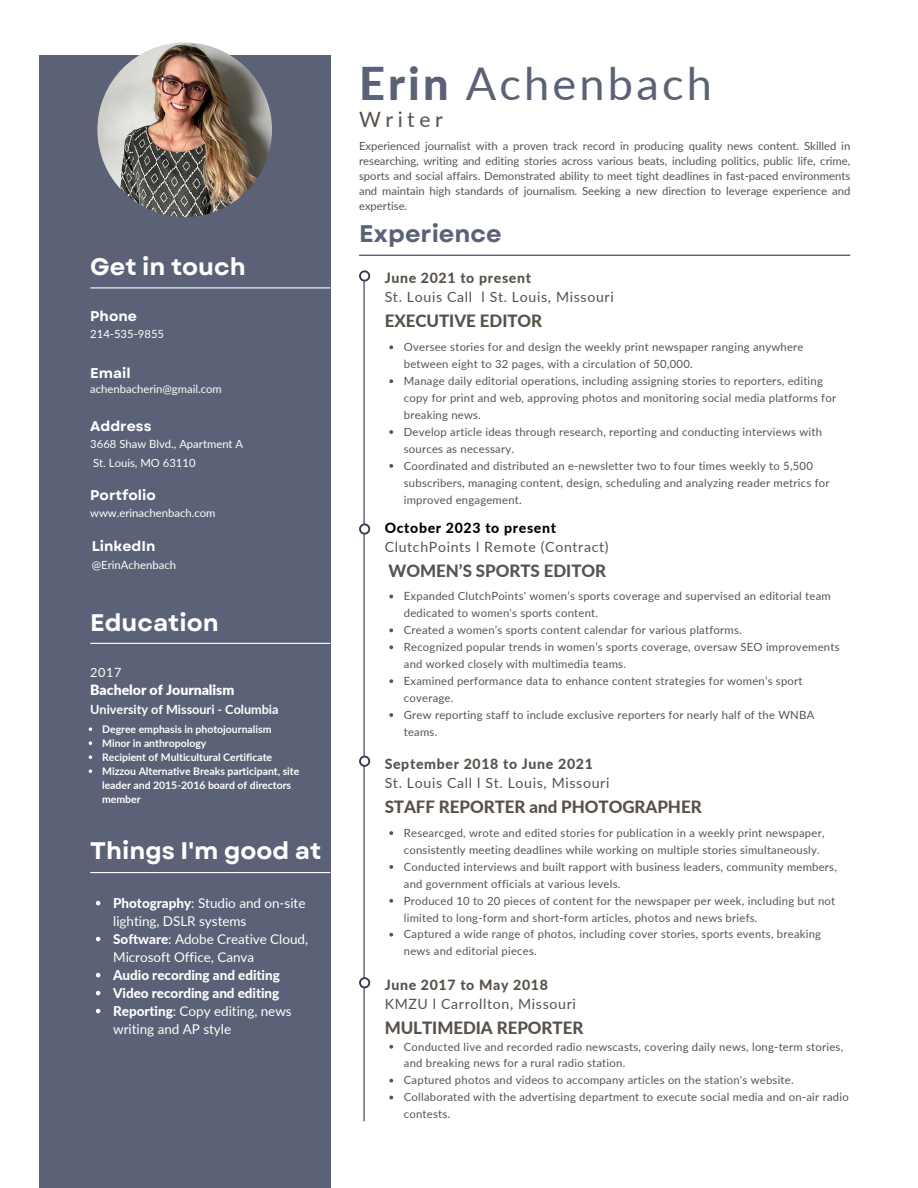
<style>
.page{position:relative;width:918px;height:1188px;background:#fff}
.page>*{position:absolute;margin:0;border:0;box-sizing:border-box;transform-origin:0 0}
.t1{font:45.15px "Lato";letter-spacing:.07em;color:#5b6176}
.t2{font:700 24px "Garet";color:#fff}
.t3{font:700 24px "Garet";color:#5b6176}
.t4{font:21.15px "Lato";letter-spacing:.215em;color:#58514a}
.t5{font:800 16.95px "Lato";letter-spacing:-.005em;color:#58514a}
.t6{font:800 16.95px "Lato";letter-spacing:-.005em;color:#545454}
.t7{font:14.1px "Lato";letter-spacing:.045em;color:#58514a}
.t8{font:800 14.1px "Lato";letter-spacing:.045em;color:#58514a}
.t9{font:700 14.1px "Garet";color:#fff}
.t10{font:14.1px "Lato";letter-spacing:.045em;color:#545454}
.t11{font:900 14.1px "Lato";letter-spacing:-.005em;color:#fff}
.t12{font:800 14.1px "Lato";letter-spacing:.045em;color:#000}
.t13{font:13.5px/18px "Lato";letter-spacing:-.005em;color:#fff}
.t14{font:800 13.5px "Lato";letter-spacing:-.005em;color:#fff}
.t15{font:700 12.75px "Lato";letter-spacing:-.005em;color:#fff}
.t16{font:12.75px "Lato";color:#fff}
.t17{font:11.25px/17px "Lato";letter-spacing:.02em;color:#545454}
.t18{font:11.25px "Lato";color:#fff}
.t19{font:700 10.5px/14px "Lato";letter-spacing:-.005em;color:#fff}
.s1{font-weight:800}
</style>
<div class="page">
<div style="left:39px;top:56px;width:291px;height:1132px;background:#5b6176"></div>
<hr style="left:90px;top:287px;width:240px;height:1px;background:#fff">
<hr style="left:90px;top:643px;width:240px;height:1px;background:#fff">
<hr style="left:359px;top:255px;width:491px;height:1px;background:#323b4c">
<hr style="left:364px;top:276px;width:1px;height:845px;background:#323b4c">
<svg style="left:389px;top:345px;width:4px;height:4px"></svg>
<svg style="left:389px;top:379px;width:4px;height:4px"></svg>
<svg style="left:389px;top:430px;width:4px;height:4px"></svg>
<svg style="left:389px;top:464px;width:4px;height:4px"></svg>
<svg style="left:389px;top:831px;width:4px;height:4px"></svg>
<svg style="left:389px;top:865px;width:4px;height:4px"></svg>
<svg style="left:389px;top:899px;width:4px;height:4px"></svg>
<svg style="left:389px;top:933px;width:4px;height:4px"></svg>
<svg style="left:359px;top:270px;width:11px;height:12px"></svg>
<div style="left:361px;top:272px;width:7px;height:8px;background:#fff;border-radius:50%"></div>
<svg style="left:359px;top:523px;width:11px;height:12px"></svg>
<div style="left:361px;top:525px;width:7px;height:8px;background:#fff;border-radius:50%"></div>
<svg style="left:359px;top:756px;width:11px;height:11px"></svg>
<div style="left:361px;top:758px;width:7px;height:7px;background:#fff;border-radius:50%"></div>
<img style="left:97px;top:42px;width:175px;height:175px;border-radius:50%">
<svg style="left:89px;top:727px;width:3px;height:4px"></svg>
<svg style="left:89px;top:741px;width:3px;height:4px"></svg>
<svg style="left:89px;top:755px;width:3px;height:4px"></svg>
<svg style="left:89px;top:769px;width:3px;height:4px"></svg>
<svg style="left:96px;top:901px;width:4px;height:4px"></svg>
<svg style="left:96px;top:937px;width:4px;height:4px"></svg>
<svg style="left:96px;top:973px;width:4px;height:4px"></svg>
<svg style="left:96px;top:991px;width:4px;height:4px"></svg>
<svg style="left:96px;top:1009px;width:4px;height:4px"></svg>
<hr style="left:90px;top:872px;width:240px;height:1px;background:#fff">
<svg style="left:389px;top:1045px;width:4px;height:4px"></svg>
<svg style="left:389px;top:1079px;width:4px;height:3px"></svg>
<svg style="left:389px;top:1096px;width:4px;height:3px"></svg>
<svg style="left:359px;top:977px;width:11px;height:11px"></svg>
<div style="left:361px;top:979px;width:7px;height:7px;background:#fff;border-radius:50%"></div>
<svg style="left:389px;top:595px;width:4px;height:3px"></svg>
<svg style="left:389px;top:628px;width:4px;height:4px"></svg>
<svg style="left:389px;top:645px;width:4px;height:4px"></svg>
<svg style="left:389px;top:679px;width:4px;height:4px"></svg>
<svg style="left:389px;top:713px;width:4px;height:4px"></svg>
<p class="t2" style="left:90px;top:250px;width:157px">Get in touch</p>
<p class="t9" style="left:90px;top:306px;width:48px">Phone</p>
<h6 class="t18" style="left:90px;top:327px;width:75px">214-535-9855</h6>
<p class="t9" style="left:90px;top:362px;width:42px">Email</p>
<h6 class="t18" style="left:90px;top:382px;width:133px">achenbacherin@gmail.com</h6>
<p class="t9" style="left:90px;top:416px;width:63px">Address</p>
<h6 class="t18" style="left:90px;top:437px;width:154px">3668 Shaw Blvd., Apartment A</h6>
<p class="t18" style="left:93px;top:456px;width:104px">St. Louis, MO 63110</p>
<p class="t9" style="left:90px;top:485px;width:67px">Portfolio</p>
<p class="t18" style="left:90px;top:506px;width:127px">www.erinachenbach.com</p>
<p class="t9" style="left:92px;top:536px;width:65px">LinkedIn</p>
<p class="t18" style="left:92px;top:558px;width:86px">@ErinAchenbach</p>
<h2 class="t2" style="left:90px;top:605px;width:130px">Education</h2>
<p class="t16" style="left:90px;top:664px;width:33px">2017</p>
<h4 class="t11" style="left:90px;top:681px;width:146px">Bachelor of Journalism</h4>
<h3 class="t15" style="left:90px;top:702px;width:190px">University of Missouri - Columbia</h3>
<p class="t19" style="left:102px;top:722px;width:171px">Degree emphasis in photojournalism</p>
<h2 class="t19" style="left:102px;top:736px;width:106px">Minor in anthropology</h2>
<h6 class="t19" style="left:102px;top:750px;width:172px">Recipient of Multicultural Certificate</h6>
<p class="t19" style="left:102px;top:764px;width:199px">Mizzou Alternative Breaks participant, site leader and 2015-2016 board of directors member</p>
<h4 class="t2" style="left:90px;top:833px;width:232px">Things I'm good at</h4>
<p class="t13" style="left:113px;top:893px;width:194px"><span class="s1">Photography</span>: Studio and on-site lighting, DSLR systems</p>
<p class="t13" style="left:113px;top:929px;width:196px"><span class="s1">Software</span>: Adobe Creative Cloud,<br>Microsoft Office, Canva</p>
<p class="t14" style="left:113px;top:966px;width:168px">Audio recording and editing</p>
<h6 class="t14" style="left:113px;top:984px;width:168px">Video recording and editing</h6>
<p class="t13" style="left:113px;top:1001px;width:180px"><span class="s1">Reporting</span>: Copy editing, news writing and AP style</p>
<h6 class="t1" style="left:359px;top:55px;width:354px"><span class="s1">Erin</span> Achenbach</h6>
<p class="t4" style="left:359px;top:106px;width:85px">Writer</p>
<h6 class="t17" style="left:359px;top:138px;width:493px;line-height:15px;text-align:justify">Experienced journalist with a proven track record in producing quality news content. Skilled in researching, writing and editing stories across various beats, including politics, public life, crime, sports and social affairs. Demonstrated ability to meet tight deadlines in fast-paced environments and maintain high standards of journalism. Seeking a new direction to leverage experience and expertise.</h6>
<p class="t3" style="left:359px;top:216px;width:144px">Experience</p>
<p class="t8" style="left:385px;top:269px;width:148px">June 2021 to present</p>
<p class="t7" style="left:385px;top:288px;width:231px">St. Louis Call l St. Louis, Missouri</p>
<h2 class="t5" style="left:385px;top:311px;width:159px">EXECUTIVE EDITOR</h2>
<h2 class="t17" style="left:404px;top:338px;width:401px">Oversee stories for and design the weekly print newspaper ranging anywhere between eight to 32 pages, with a circulation of 50,000.</h2>
<p class="t17" style="left:404px;top:372px;width:434px">Manage daily editorial operations, including assigning stories to reporters, editing copy for print and web, approving photos and monitoring social media platforms for breaking news.</p>
<h6 class="t17" style="left:404px;top:423px;width:420px">Develop article ideas through research, reporting and conducting interviews with sources as necessary.</h6>
<p class="t17" style="left:404px;top:457px;width:427px">Coordinated and distributed an e-newsletter two to four times weekly to 5,500 subscribers, managing content, design, scheduling and analyzing reader metrics for improved engagement.</p>
<p class="t12" style="left:385px;top:519px;width:173px">October 2023 to present</p>
<p class="t10" style="left:385px;top:538px;width:225px">ClutchPoints l Remote (Contract)</p>
<p class="t6" style="left:389px;top:561px;width:219px">WOMEN’S SPORTS EDITOR</p>
<p class="t17" style="left:404px;top:587px;width:429px">Expanded ClutchPoints' women’s sports coverage and supervised an editorial team dedicated to women's sports content.</p>
<p class="t17" style="left:404px;top:621px;width:339px">Created a women’s sports content calendar for various platforms.</p>
<h6 class="t17" style="left:404px;top:638px;width:437px">Recognized popular trends in women’s sports coverage, oversaw SEO improvements and worked closely with multimedia teams.</h6>
<p class="t17" style="left:404px;top:672px;width:400px">Examined performance data to enhance content strategies for women’s sport coverage.</p>
<h4 class="t17" style="left:404px;top:706px;width:412px">Grew reporting staff to include exclusive reporters for nearly half of the WNBA teams.</h4>
<p class="t8" style="left:385px;top:755px;width:210px">September 2018 to June 2021</p>
<p class="t7" style="left:385px;top:774px;width:226px">St. Louis Call l St. Louis, Missouri</p>
<p class="t5" style="left:385px;top:796px;width:318px">STAFF REPORTER and PHOTOGRAPHER</p>
<p class="t17" style="left:404px;top:824px;width:422px">Researcged, wrote and edited stories for publication in a weekly print newspaper, consistently meeting deadlines while working on multiple stories simultaneously.</p>
<p class="t17" style="left:404px;top:858px;width:435px">Conducted interviews and built rapport with business leaders, community members, and government officials at various levels.</p>
<p class="t17" style="left:404px;top:892px;width:433px">Produced 10 to 20 pieces of content for the newspaper per week, including but not limited to long-form and short-form articles, photos and news briefs.</p>
<p class="t17" style="left:404px;top:926px;width:419px">Captured a wide range of photos, including cover stories, sports events, breaking news and editorial pieces.</p>
<p class="t8" style="left:385px;top:976px;width:165px">June 2017 to May 2018</p>
<p class="t7" style="left:385px;top:995px;width:193px">KMZU l Carrollton, Missouri</p>
<h5 class="t5" style="left:385px;top:1017px;width:200px">MULTIMEDIA REPORTER</h5>
<p class="t17" style="left:404px;top:1038px;width:441px">Conducted live and recorded radio newscasts, covering daily news, long-term stories, and breaking news for a rural radio station.</p>
<h6 class="t17" style="left:404px;top:1072px;width:391px">Captured photos and videos to accompany articles on the station's website.</h6>
<p class="t17" style="left:404px;top:1088px;width:446px">Collaborated with the advertising department to execute social media and on-air radio contests.</p>
</div>
